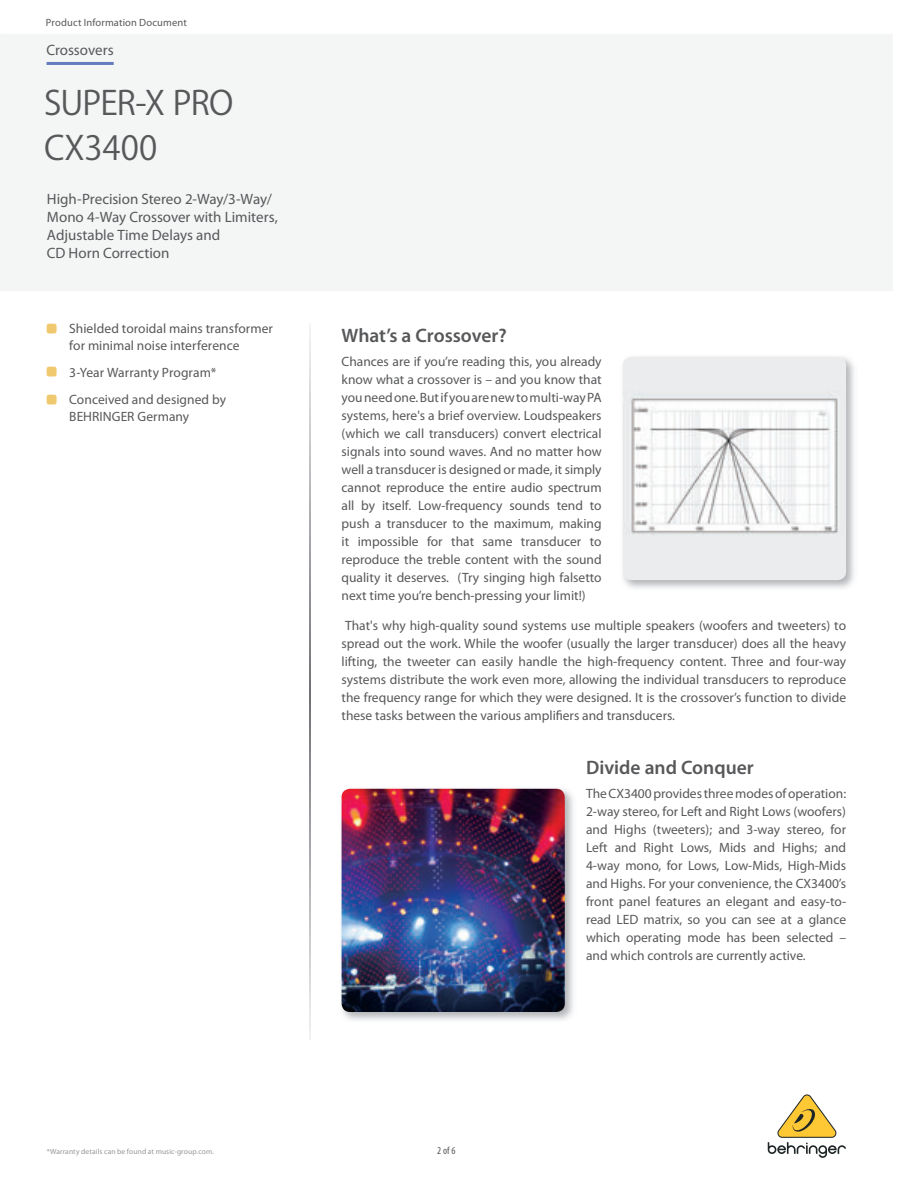
<style>
.page{position:relative;width:918px;height:1188px;background:#fff}
.page>*{position:absolute;margin:0;border:0;box-sizing:border-box;transform-origin:0 0}
.t1{font:33px/44.8px "Koz Go Pro Regular 90 pv RKSJ H";letter-spacing:-.015em;color:#57585a}
.t2{font:600 19.5px "Myriad Pro";color:#57585a}
.t3{font:15px/18px "Myriad Pro";color:#57585a}
.t4{font:13.5px/18px "Myriad Pro";color:#57585a;text-align:justify}
.t5{font:10.5px "Myriad Pro";letter-spacing:.015em;color:#57585a}
.t6{font:condensed 10.5px "Myriad Pro";color:#57585a}
.t7{font:7.5px "Myriad Pro";letter-spacing:.015em;color:#939598}
</style>
<div class="page">
<svg style="left:310px;top:323px;width:1px;height:716px"></svg>
<svg style="left:768px;top:1094px;width:78px;height:64px"></svg>
<hr style="left:47px;top:62px;width:67px;height:3px;background:#647bbd">
<img style="left:621px;top:355px;width:235px;height:234px">
<img style="left:623px;top:357px;width:223px;height:223px;border-radius:9px">
<img style="left:341px;top:788px;width:232px;height:233px">
<img style="left:342px;top:789px;width:223px;height:223px;border-radius:9px">
<p class="t5" style="left:46px;top:18px;width:142px">Product Information Document</p>
<p class="t3" style="left:47px;top:42px;width:69px">Crossovers</p>
<h1 class="t1" style="left:44px;top:85px;width:191px">SUPER-X PRO<br>CX3400</h1>
<p class="t3" style="left:47px;top:191px;width:232px">High-Precision Stereo 2-Way/3-Way/<br>Mono 4-Way Crossover with Limiters,<br>Adjustable Time Delays and<br>CD Horn Correction</p>
<p class="t4" style="left:69px;top:322px;width:205px;line-height:16.5px">Shielded toroidal mains transformer for minimal noise interference</p>
<p class="t4" style="left:69px;top:360px;width:158px;line-height:27.2px">3-Year Warranty Program*<br>Conceived and designed by</p>
<p class="t4" style="left:69px;top:408px;width:122px">BEHRINGER Germany</p>
<h2 class="t2" style="left:342px;top:328px;width:167px">What’s a Crossover?</h2>
<p class="t4" style="left:342px;top:354px;width:262px">Chances are if you’re reading this, you already know what a crossover is – and you know that you need one. But if you are new to multi-way PA systems, here's a brief overview. Loudspeakers (which we call transducers) convert electrical signals into sound waves. And no matter how well a transducer is designed or made, it simply cannot reproduce the entire audio spectrum all by itself. Low-frequency sounds tend to push a transducer to the maximum, making it impossible for that same transducer to reproduce the treble content with the sound quality it deserves. (Try singing high falsetto next time you’re bench-pressing your limit!)</p>
<p class="t4" style="left:342px;top:617px;width:506px">That's why high-quality sound systems use multiple speakers (woofers and tweeters) to spread out the work. While the woofer (usually the larger transducer) does all the heavy lifting, the tweeter can easily handle the high-frequency content. Three and four-way systems distribute the work even more, allowing the individual transducers to reproduce the frequency range for which they were designed. It is the crossover’s function to divide these tasks between the various amplifiers and transducers.</p>
<h2 class="t2" style="left:586px;top:760px;width:169px">Divide and Conquer</h2>
<p class="t4" style="left:586px;top:786px;width:262px">The CX3400 provides three modes of operation:<br>2-way stereo, for Left and Right Lows (woofers) and Highs (tweeters); and 3-way stereo, for Left and Right Lows, Mids and Highs; and 4-way mono, for Lows, Low-Mids, High-Mids and Highs. For your convenience, the CX3400’s front panel features an elegant and easy-to&shy;read LED matrix, so you can see at a glance which operating mode has been selected – and which controls are currently active.</p>
<p class="t7" style="left:47px;top:1149px;width:169px">*Warranty details can be found at music-group.com.</p>
<p class="t6" style="left:437px;top:1147px;width:20px">2 of 6</p>
</div>
